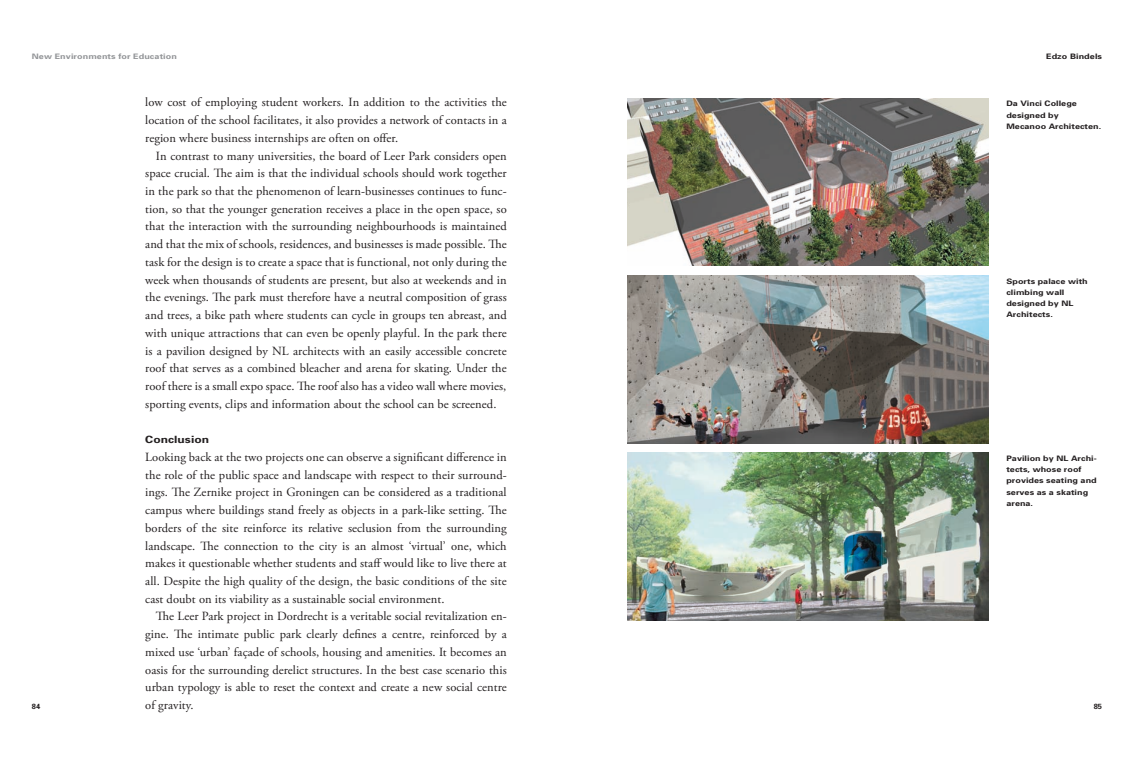
<style>
.page{position:relative;width:1134px;height:780px;background:#fff}
.page>*{position:absolute;margin:0;border:0;box-sizing:border-box;transform-origin:0 0}
.Text{font:12.5px/17.8px "Adobe Garamond Pro";letter-spacing:.005em;color:#231f20;text-align:justify}
.Text_1__Zeile{font:12.5px/17.8px "Adobe Garamond Pro";letter-spacing:.005em;color:#231f20;text-align:justify}
.Titel_1{font:700 10px "Univers";letter-spacing:.005em;color:#231f20;scale:1.2 1}
.Legende{font:700 7.5px/11.2px "Univers";letter-spacing:.005em;color:#231f20;scale:1.2 1}
.Kolumne_links{font:700 7.5px "Univers";letter-spacing:.01em;color:#939598;scale:1.2 1}
.Kolumne_rechts{font:700 7.5px "Univers";letter-spacing:.01em;color:#231f20;scale:1.2 1}
.Legende-2{font:700 7.5px "Univers";letter-spacing:.005em;color:#231f20}
</style>
<div class="page">
<img style="left:627px;top:98px;width:362px;height:168px">
<img style="left:627px;top:275px;width:362px;height:168px">
<img style="left:627px;top:452px;width:362px;height:168px">
<p class="Kolumne_links" style="left:32px;top:51px;width:122px">New Environments for Education</p>
<p class="Kolumne_rechts" style="left:1046px;top:51px;width:48px">Edzo Bindels</p>
<p class="Text" style="left:145px;top:94px;width:363px">low cost of employing student workers. In addition to the activities the location of the school facilitates, it also provides a network of contacts in a region where business internships are often on offer.</p>
<p class="Text" style="left:145px;top:147px;width:363px;text-indent:11px">In contrast to many universities, the board of Leer Park considers open space crucial. The aim is that the individual schools should work together in the park so that the phenomenon of learn-businesses continues to func&shy;tion, so that the younger generation receives a place in the open space, so that the interaction with the surrounding neighbourhoods is maintained and that the mix of schools, residences, and businesses is made possible. The task for the design is to create a space that is functional, not only during the week when thousands of students are present, but also at weekends and in the evenings. The park must therefore have a neutral composition of grass and trees, a bike path where students can cycle in groups ten abreast, and with unique attractions that can even be openly playful. In the park there is a pavilion designed by NL architects with an easily accessible concrete roof that serves as a combined bleacher and arena for skating. Under the roof there is a small expo space. The roof also has a video wall where movies, sporting events, clips and information about the school can be screened.</p>
<p class="Titel_1" style="left:145px;top:433px;width:55px">Conclusion</p>
<p class="Text_1__Zeile" style="left:145px;top:448px;width:363px">Looking back at the two projects one can observe a significant difference in the role of the public space and landscape with respect to their surround&shy;ings. The Zernike project in Groningen can be considered as a traditional campus where buildings stand freely as objects in a park-like setting. The borders of the site reinforce its relative seclusion from the surrounding landscape. The connection to the city is an almost ‘virtual’ one, which makes it questionable whether students and staff would like to live there at all. Despite the high quality of the design, the basic conditions of the site cast doubt on its viability as a sustainable social environment.</p>
<p class="Text" style="left:145px;top:608px;width:363px;text-indent:11px">The Leer Park project in Dordrecht is a veritable social revitalization en&shy;gine. The intimate public park clearly defines a centre, reinforced by a mixed use ‘urban’ façade of schools, housing and amenities. It becomes an oasis for the surrounding derelict structures. In the best case scenario this urban typology is able to reset the context and create a new social centre of gravity.</p>
<p class="Legende" style="left:1006px;top:98px;width:81px">Da Vinci College designed by<br>Mecanoo Architecten.</p>
<p class="Legende" style="left:1006px;top:275px;width:69px">Sports palace with climbing wall designed by NL<br>Architects.</p>
<p class="Legende" style="left:1006px;top:452px;width:77px">Pavilion by NL Archi&shy;tects, whose roof provides seating and serves as a skating arena.</p>
<p class="Legende-2" style="left:32px;top:701px;width:10px">84</p>
<p class="Legende-2" style="left:1094px;top:701px;width:10px">85</p>
</div>
